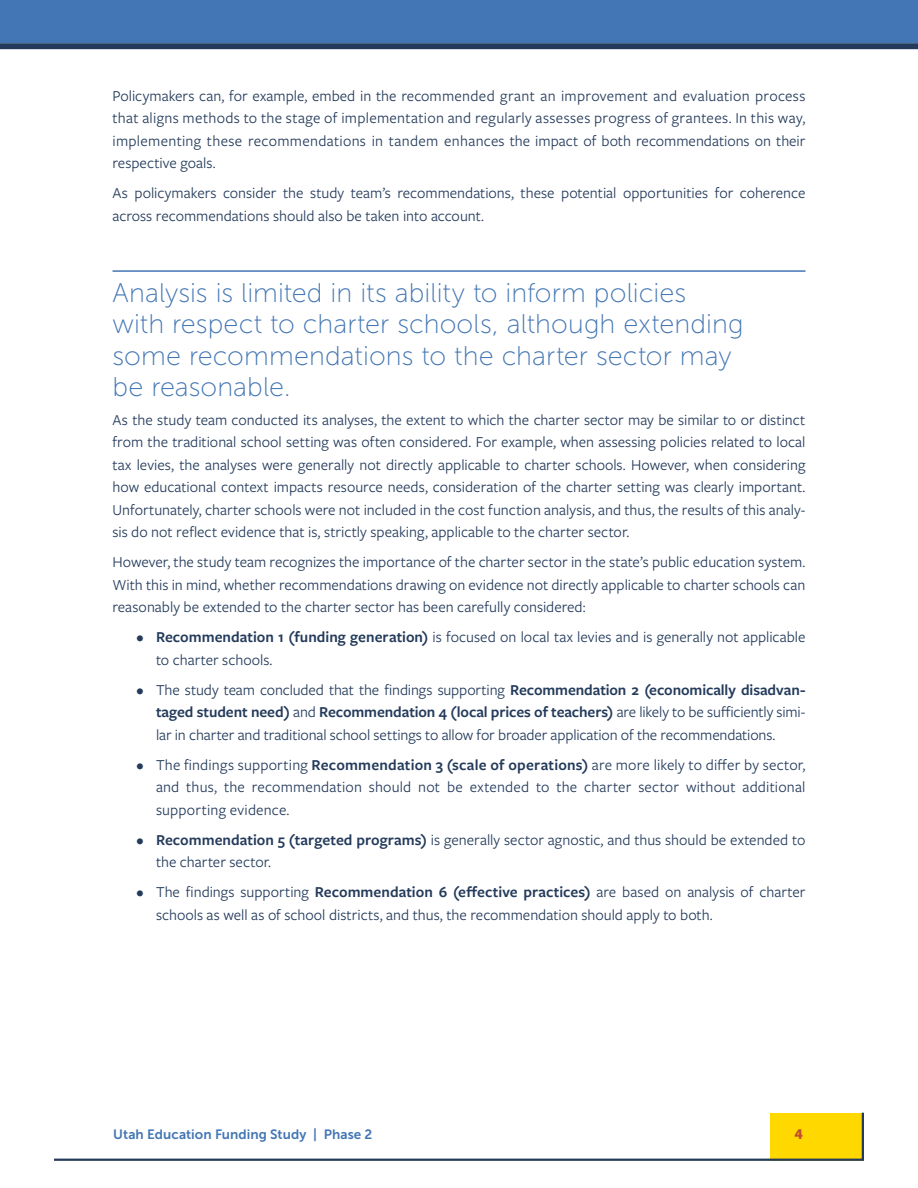
<style>
.page{position:relative;width:918px;height:1188px;background:#fff}
.page>*{position:absolute;margin:0;border:0;box-sizing:border-box;transform-origin:0 0}
.t1{font:27px/31.5px "Museo Sans 100";letter-spacing:.005em;color:#4376b4}
.Body{font:15.75px/22.5px "Freight Sans Pro";color:#243b5b;text-align:justify}
.Bullets{font:15.75px/22.5px "Freight Sans Pro";color:#243b5b}
.t2{font:13.5px "Museo Sans 700";letter-spacing:.005em;color:#4376b4}
.t3{font:13.5px "Museo Sans 900";color:#c34d31}
.s1{font-weight:600}
</style>
<div class="page">
<svg style="left:54px;top:1112px;width:810px;height:49px"></svg>
<div style="left:0;top:0;width:918px;height:43px;background:#4376b4"></div>
<div style="left:0;top:43px;width:918px;height:6px;background:#243b5b"></div>
<hr style="left:112px;top:270px;width:694px;height:2px;background:#4376b4">
<p class="Body" style="left:112px;top:84px;width:695px">Policymakers can, for example, embed in the recommended grant an improvement and evaluation process that aligns methods to the stage of implementation and regularly assesses progress of grantees. In this way, implementing these recommendations in tandem enhances the impact of both recommendations on their respective goals.</p>
<p class="Body" style="left:112px;top:181px;width:694px">As policymakers consider the study team’s recommendations, these potential opportunities for coherence across recommendations should also be taken into account.</p>
<h3 class="t1" style="left:112px;top:277px;width:633px">Analysis is limited in its ability to inform policies with respect to charter schools, although extending some recommendations to the charter sector may be reasonable.</h3>
<p class="Body" style="left:112px;top:408px;width:695px">As the study team conducted its analyses, the extent to which the charter sector may be similar to or distinct from the traditional school setting was often considered. For example, when assessing policies related to local tax levies, the analyses were generally not directly applicable to charter schools. However, when considering how educational context impacts resource needs, consideration of the charter setting was clearly important.<br>Unfortunately, charter schools were not included in the cost function analysis, and thus, the results of this analy&shy;sis do not reflect evidence that is, strictly speaking, applicable to the charter sector.</p>
<p class="Body" style="left:112px;top:550px;width:694px">However, the study team recognizes the importance of the charter sector in the state’s public education system.<br>With this in mind, whether recommendations drawing on evidence not directly applicable to charter schools can reasonably be extended to the charter sector has been carefully considered:</p>
<p class="Bullets" style="left:156px;top:625px;width:651px;text-indent:-20px">• <span class="s1">Recommendation 1 (funding generation)</span> is focused on local tax levies and is generally not applicable to charter schools.</p>
<p class="Bullets" style="left:156px;top:678px;width:651px;text-align:justify;text-indent:-20px">• The study team concluded that the findings supporting <span class="s1">Recommendation 2 (economically disadvan&shy;taged student need)</span> and <span class="s1">Recommendation 4 (local prices of teachers)</span> are likely to be sufficiently simi&shy;lar in charter and traditional school settings to allow for broader application of the recommendations.</p>
<p class="Bullets" style="left:156px;top:753px;width:651px;text-align:justify;text-indent:-20px">• The findings supporting <span class="s1">Recommendation 3 (scale of operations)</span> are more likely to differ by sector, and thus, the recommendation should not be extended to the charter sector without additional supporting evidence.</p>
<p class="Body" style="left:156px;top:828px;width:651px;text-indent:-20px">• <span class="s1">Recommendation 5 (targeted programs)</span> is generally sector agnostic, and thus should be extended to the charter sector.</p>
<p class="Bullets" style="left:156px;top:880px;width:651px;text-indent:-20px">• The findings supporting <span class="s1">Recommendation 6 (effective practices)</span> are based on analysis of charter schools as well as of school districts, and thus, the recommendation should apply to both.</p>
<p class="t2" style="left:113px;top:1127px;width:261px">Utah Education Funding Study | Phase 2</p>
<p class="t3" style="left:795px;top:1127px;width:10px">4</p>
</div>
